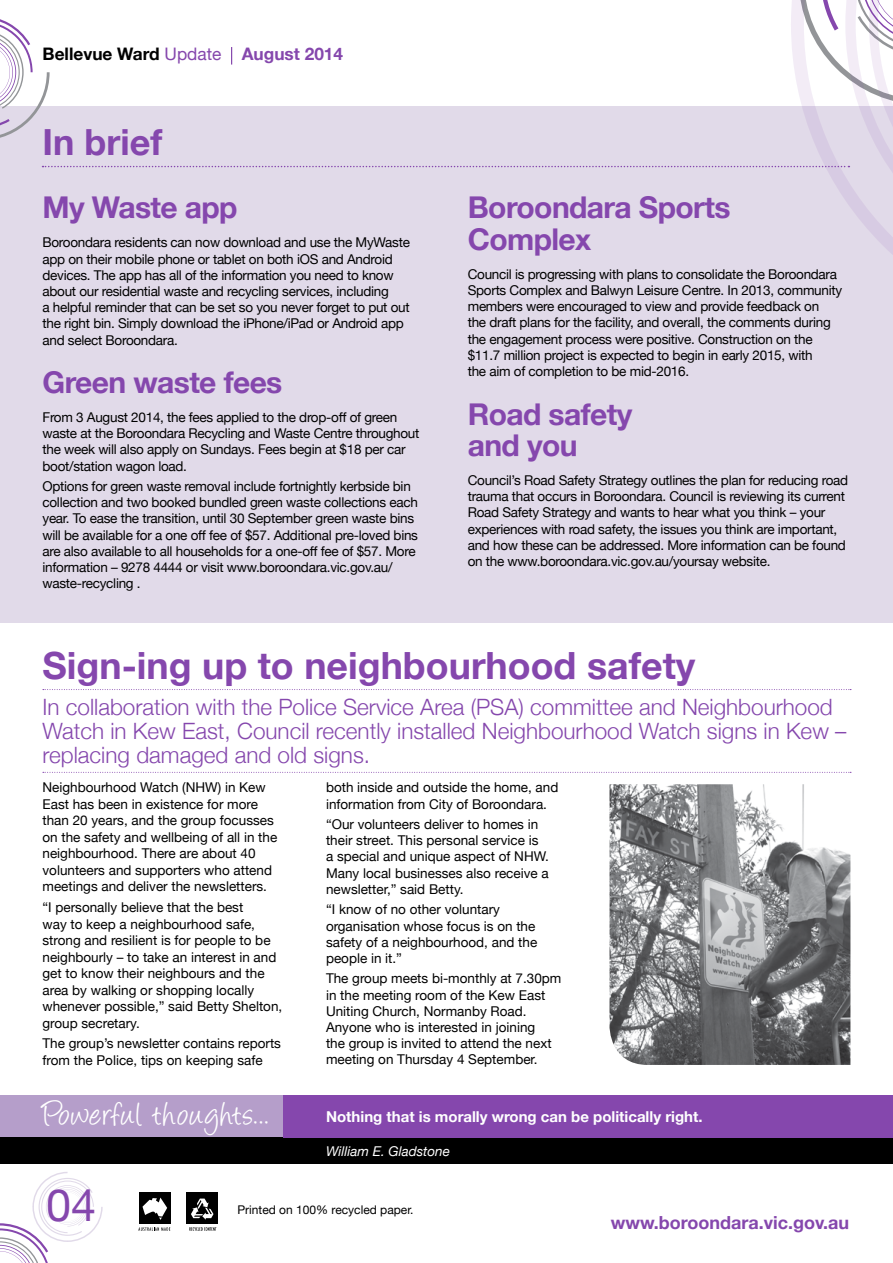
<style>
.page{position:relative;width:893px;height:1263px;background:#fff}
.page>*{position:absolute;margin:0;border:0;box-sizing:border-box;transform-origin:0 0}
.t1{font:45px "Helvetica Neue";color:#8547ad}
.t2{font:700 37.5px "Helvetica Neue";color:#8547ad}
.t3{font:37.5px "Angelina";letter-spacing:.035em;color:#fff}
.t4{font:700 36px "Helvetica Neue";color:#8547ad}
.t5{font:700 30px/31.5px "Helvetica Neue";letter-spacing:-.02em;color:#8547ad}
.t6{font:300 22.5px/24px "Helvetica Neue";color:#8547ad}
.t7{font:700 18px "Helvetica Neue";color:#8547ad}
.t8{font:700 17.25px "Helvetica Neue";color:#000}
.t9{font:700 15px "Helvetica Neue";color:#fff}
.t10{font:13.5px/16.2px "Helvetica Neue";letter-spacing:-.02em;color:#000}
.t11{font:13.5px/16.5px "Helvetica Neue";color:#000}
.t12{font:italic 13.5px "Helvetica Neue";color:#fff}
.t13{font:12px "Helvetica Neue";color:#000}
.s1{font-weight:400;color:#8547ad}
.s2{color:#8547ad}
</style>
<div class="page">
<div style="left:0;top:106px;width:893px;height:517px;background:#e1dae9"></div>
<svg style="left:0;top:1172px;width:103px;height:91px"></svg>
<div style="left:139px;top:1192px;width:31px;height:32px;background:#000"></div>
<svg style="left:138px;top:1227px;width:32px;height:4px"></svg>
<svg style="left:143px;top:1197px;width:24px;height:23px"></svg>
<div style="left:187px;top:1192px;width:31px;height:32px;background:#000"></div>
<svg style="left:191px;top:1198px;width:22px;height:22px"></svg>
<svg style="left:189px;top:1227px;width:27px;height:4px"></svg>
<div style="left:0;top:1094px;width:283px;height:43px;background:#b59eca"></div>
<div style="left:0;top:1137px;width:893px;height:27px;background:#000"></div>
<div style="left:283px;top:1094px;width:610px;height:43px;background:#8547ad"></div>
<svg style="left:0;top:0;width:893px;height:255px"></svg>
<svg style="left:43px;top:689px;width:808px;height:1px"></svg>
<svg style="left:43px;top:772px;width:808px;height:1px"></svg>
<img style="left:609px;top:784px;width:241px;height:281px">
<p class="t8" style="left:43px;top:40px;width:302px">Bellevue Ward <span class="s1">Update</span> <span class="s2">August 2014</span></p>
<h3 class="t4" style="left:43px;top:114px;width:121px">In brief</h3>
<h3 class="t5" style="left:43px;top:193px;width:197px">My Waste app</h3>
<p class="t10" style="left:43px;top:235px;width:369px">Boroondara residents can now download and use the MyWaste app on their mobile phone or tablet on both iOS and Android devices. The app has all of the information you need to know about our residential waste and recycling services, including<br>a helpful reminder that can be set so you never forget to put out the right bin. Simply download the iPhone/iPad or Android app and select Boroondara.</p>
<h3 class="t5" style="left:43px;top:367px;width:241px">Green waste fees</h3>
<p class="t10" style="left:43px;top:410px;width:378px">From 3 August 2014, the fees applied to the drop-off of green waste at the Boroondara Recycling and Waste Centre throughout the week will also apply on Sundays. Fees begin at $18 per car boot/station wagon load.</p>
<p class="t10" style="left:43px;top:479px;width:377px">Options for green waste removal include fortnightly kerbside bin collection and two booked bundled green waste collections each year. To ease the transition, until 30 September green waste bins will be available for a one off fee of $57. Additional pre-loved bins are also available to all households for a one-off fee of $57. More information – 9278 4444 or visit www.boroondara.vic.gov.au/ waste-recycling .</p>
<h3 class="t5" style="left:468px;top:193px;width:264px">Boroondara Sports<br>Complex</h3>
<p class="t10" style="left:468px;top:267px;width:376px">Council is progressing with plans to consolidate the Boroondara Sports Complex and Balwyn Leisure Centre. In 2013, community members were encouraged to view and provide feedback on<br>the draft plans for the facility, and overall, the comments during the engagement process were positive. Construction on the $11.7 million project is expected to begin in early 2015, with<br>the aim of completion to be mid-2016.</p>
<h3 class="t5" style="left:468px;top:399px;width:166px">Road safety and you</h3>
<p class="t10" style="left:468px;top:473px;width:382px">Council’s Road Safety Strategy outlines the plan for reducing road trauma that occurs in Boroondara. Council is reviewing its current Road Safety Strategy and wants to hear what you think – your experiences with road safety, the issues you think are important, and how these can be addressed. More information can be found on the www.boroondara.vic.gov.au/yoursay website.</p>
<h2 class="t2" style="left:43px;top:636px;width:654px">Sign-ing up to neighbourhood safety</h2>
<h3 class="t6" style="left:43px;top:694px;width:805px">In collaboration with the Police Service Area (PSA) committee and Neighbourhood<br>Watch in Kew East, Council recently installed Neighbourhood Watch signs in Kew – replacing damaged and old signs.</h3>
<p class="t11" style="left:43px;top:780px;width:236px">Neighbourhood Watch (NHW) in Kew East has been in existence for more than 20 years, and the group focusses on the safety and wellbeing of all in the neighbourhood. There are about 40 volunteers and supporters who attend meetings and deliver the newsletters.</p>
<p class="t11" style="left:43px;top:900px;width:241px">“I personally believe that the best<br>way to keep a neighbourhood safe, strong and resilient is for people to be neighbourly – to take an interest in and get to know their neighbours and the area by walking or shopping locally whenever possible,” said Betty Shelton, group secretary.</p>
<p class="t11" style="left:43px;top:1036px;width:240px">The group’s newsletter contains reports from the Police, tips on keeping safe</p>
<p class="t11" style="left:326px;top:780px;width:234px">both inside and outside the home, and information from City of Boroondara.</p>
<p class="t11" style="left:326px;top:817px;width:225px">“Our volunteers deliver to homes in their street. This personal service is a special and unique aspect of NHW.<br>Many local businesses also receive a newsletter,” said Betty.</p>
<p class="t11" style="left:326px;top:902px;width:213px">“I know of no other voluntary organisation whose focus is on the safety of a neighbourhood, and the people in it.”</p>
<p class="t11" style="left:326px;top:971px;width:237px">The group meets bi-monthly at 7.30pm in the meeting room of the Kew East Uniting Church, Normanby Road.<br>Anyone who is interested in joining<br>the group is invited to attend the next meeting on Thursday 4 September.</p>
<h2 class="t3" style="left:43px;top:1098px;width:228px">Powerful thoughts...</h2>
<p class="t9" style="left:326px;top:1105px;width:378px">Nothing that is morally wrong can be politically right.</p>
<p class="t12" style="left:326px;top:1142px;width:126px">William E. Gladstone</p>
<h1 class="t1" style="left:46px;top:1172px;width:52px">04</h1>
<p class="t13" style="left:238px;top:1201px;width:178px">Printed on 100% recycled paper.</p>
<h3 class="t7" style="left:611px;top:1208px;width:240px">www.boroondara.vic.gov.au</h3>
</div>
